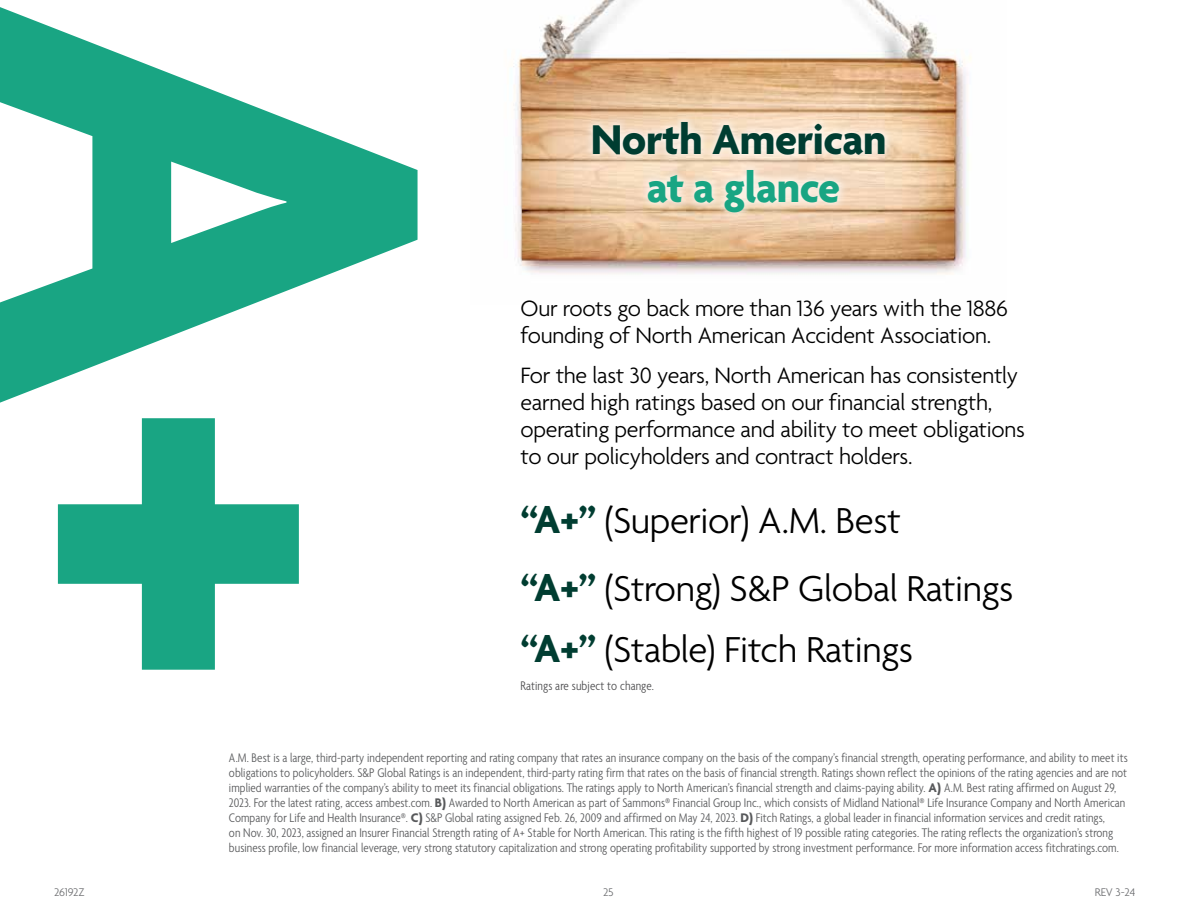
<style>
.page{position:relative;width:1188px;height:918px;background:#fff}
.page>*{position:absolute;margin:0;border:0;box-sizing:border-box;transform-origin:0 0}
.t1{font:700 651.45px "Agenda";color:#19a583}
.t2{font:700 45px "Agenda";letter-spacing:-.01em;color:#003d31}
.t3{font:700 45px "Agenda";letter-spacing:-.015em;color:#19a583}
.t4{font:300 39px/68.2px "Agenda";letter-spacing:-.01em;color:#000}
.t5{font:300 24px/27px "Agenda";letter-spacing:-.01em;color:#000}
.t6{font:300 condensed 13.5px/15px "Agenda";letter-spacing:.005em;color:#58595b}
.t7{font:300 condensed 13.5px "Agenda";letter-spacing:.01em;color:#4d4d4f}
.t8{font:300 12px "Agenda";letter-spacing:-.01em;color:#6d6e71}
.s1{font-weight:700;font-size:42px;color:#003d31}
.s2{font-weight:700;font-stretch:normal}
</style>
<div class="page">
<img style="left:513px;top:0;width:458px;height:275px">
<div style="left:584px;top:112px;width:311px;height:110px;background:#fff;opacity:.75"></div>
<h1 class="t1" style="left:558px;top:0;width:693px;rotate:90deg">A+</h1>
<h2 class="t2" style="left:591px;top:115px;width:297px">North American</h2>
<h2 class="t3" style="left:647px;top:163px;width:195px">at a glance</h2>
<h3 class="t5" style="left:521px;top:296px;width:489px">Our roots go back more than 136 years with the 1886 founding of North American Accident Association.</h3>
<h3 class="t5" style="left:521px;top:364px;width:506px">For the last 30 years, North American has consistently earned high ratings based on our financial strength, operating performance and ability to meet obligations to our policyholders and contract holders.</h3>
<h3 class="t4" style="left:521px;top:488px;width:494px"><span class="s1">“A+”</span> (Superior) A.M. Best<br><span class="s1">“A+”</span> (Strong) S&amp;P Global Ratings</h3>
<h3 class="t4" style="left:521px;top:618px;width:394px"><span class="s1">“A+”</span> (Stable) Fitch Ratings</h3>
<p class="t7" style="left:521px;top:678px;width:135px">Ratings are subject to change.</p>
<p class="t6" style="left:229px;top:751px;width:900px">A.M. Best is a large, third-party independent reporting and rating company that rates an insurance company on the basis of the company’s financial strength, operating performance, and ability to meet its obligations to policyholders. S&amp;P Global Ratings is an independent, third-party rating firm that rates on the basis of financial strength. Ratings shown reflect the opinions of the rating agencies and are not implied warranties of the company’s ability to meet its financial obligations. The ratings apply to North American’s financial strength and claims-paying ability. <span class="s2">A)</span> A.M. Best rating affirmed on August 29, 2023. For the latest rating, access ambest.com. <span class="s2">B)</span> Awarded to North American as part of Sammons® Financial Group Inc., which consists of Midland National® Life Insurance Company and North American Company for Life and Health Insurance®. <span class="s2">C)</span> S&amp;P Global rating assigned Feb. 26, 2009 and affirmed on May 24, 2023. <span class="s2">D)</span> Fitch Ratings, a global leader in financial information services and credit ratings,<br>on Nov. 30, 2023, assigned an Insurer Financial Strength rating of A+ Stable for North American. This rating is the fifth highest of 19 possible rating categories. The rating reflects the organization’s strong business profile, low financial leverage, very strong statutory capitalization and strong operating profitability supported by strong investment performance. For more information access fitchratings.com.</p>
<p class="t8" style="left:54px;top:885px;width:32px">26192Z</p>
<p class="t8" style="left:603px;top:885px;width:12px">25</p>
<p class="t8" style="left:1095px;top:885px;width:42px">REV 3-24</p>
</div>
